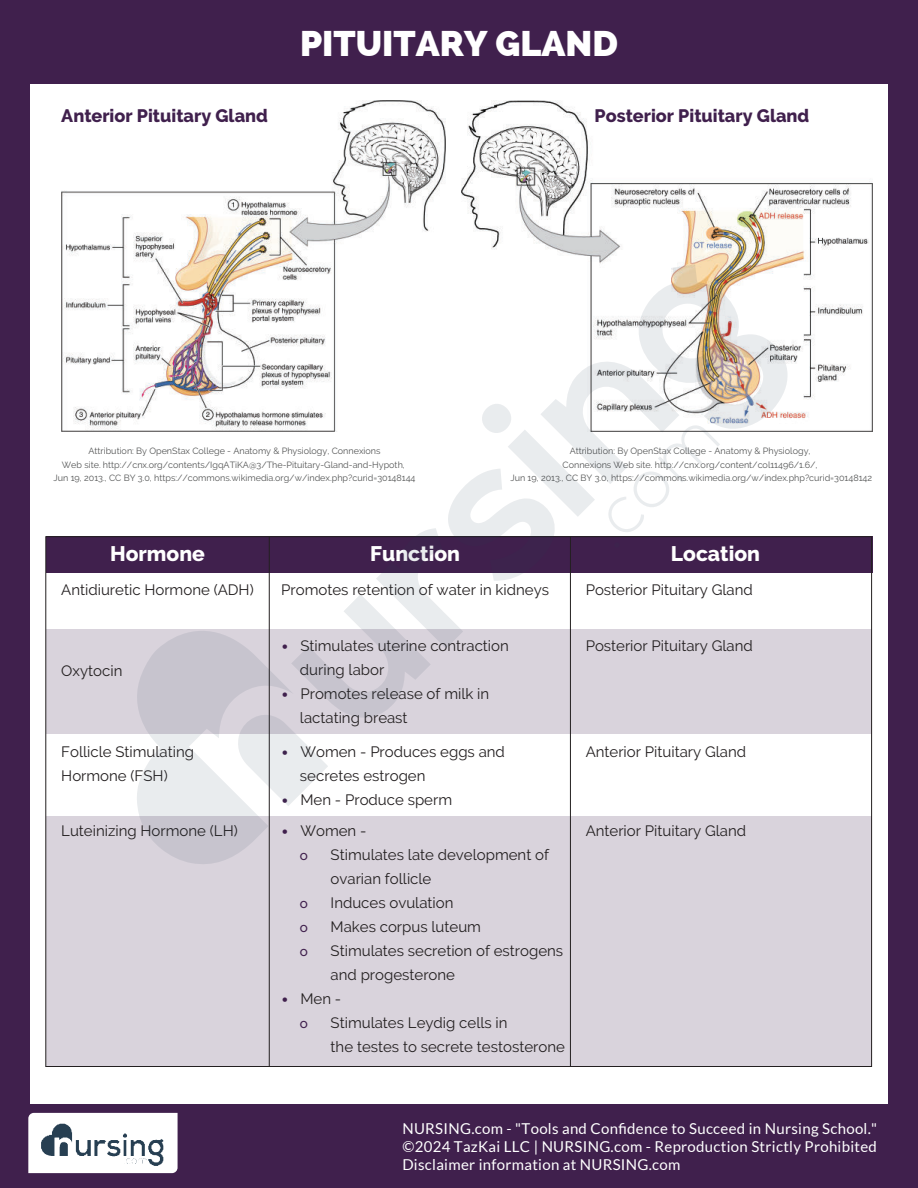
<style>
.page{position:relative;width:918px;height:1188px;background:#40204d}
.page>*{position:absolute;margin:0;border:0;box-sizing:border-box;transform-origin:0 0}
.t1{font:800 35.7px "Raleway";color:#fff}
.t2{font:800 21px "Raleway";color:#fff}
.t3{font:800 18px "Raleway";color:#40204d}
.t4{font:15px/24px "Raleway";color:#231f20}
.t5{font:15px/18px "Lato";letter-spacing:.02em;color:#fff;text-align:justify}
.t6{font:500 13.5px "Raleway";color:#40204d}
.t7{font:9px/13.5px "Raleway";color:#545555;text-align:center}
.s1{font-weight:700;font-size:21px;color:#40204d}
</style>
<div class="page">
<div style="left:30px;top:84px;width:858px;height:1020px;background:#fff"></div>
<img style="left:61px;top:100px;width:384px;height:332px">
<div style="left:46px;top:816px;width:826px;height:250px;background:#d9d3dc"></div>
<div style="left:46px;top:629px;width:826px;height:105px;background:#d9d3dc"></div>
<div style="left:46px;top:537px;width:826px;height:36px;background:#40204d"></div>
<hr style="left:269px;top:537px;width:1px;height:529px;background:#231f20">
<hr style="left:570px;top:537px;width:1px;height:529px;background:#231f20">
<img style="left:462px;top:100px;width:410px;height:332px">
<div style="left:28px;top:1113px;width:150px;height:60px;background:#fff"></div>
<img style="left:36px;top:1118px;width:134px;height:50px">
<svg style="left:137px;top:264px;width:651px;height:600px"></svg>
<p class="t3" style="left:61px;top:108px;width:208px">Anterior Pituitary Gland</p>
<h1 class="t1" style="left:300px;top:23px;width:319px">PITUITARY GLAND</h1>
<p class="t3" style="left:595px;top:108px;width:216px">Posterior Pituitary Gland</p>
<p class="t7" style="left:54px;top:445px;width:363px">Attribution: By OpenStax College - Anatomy &amp; Physiology, Connexions<br>Web site. http://cnx.org/contents/IgqATiKA@3/The-Pituitary-Gland-and-Hypoth,<br>Jun 19, 2013., CC BY 3.0, https://commons.wikimedia.org/w/index.php?curid=30148144</p>
<p class="t7" style="left:510px;top:445px;width:363px">Attribution: By OpenStax College - Anatomy &amp; Physiology,<br>Connexions Web site. http://cnx.org/content/col11496/1.6/,<br>Jun 19, 2013., CC BY 3.0, https://commons.wikimedia.org/w/index.php?curid=30148142</p>
<h2 class="t2" style="left:370px;top:546px;width:91px">Function</h2>
<h2 class="t2" style="left:110px;top:546px;width:96px">Hormone</h2>
<p class="t4" style="left:61px;top:579px;width:194px">Antidiuretic Hormone (ADH)</p>
<p class="t4" style="left:281px;top:579px;width:269px">Promotes retention of water in kidneys</p>
<h2 class="t2" style="left:671px;top:546px;width:91px">Location</h2>
<p class="t4" style="left:586px;top:579px;width:169px">Posterior Pituitary Gland</p>
<p class="t4" style="left:61px;top:660px;width:63px">Oxytocin</p>
<p class="t4" style="left:61px;top:741px;width:134px">Follicle Stimulating<br>Hormone (FSH)</p>
<p class="t4" style="left:61px;top:820px;width:178px">Luteinizing Hormone (LH)</p>
<p class="t4" style="left:300px;top:635px;width:210px;text-indent:-19px"><span class="s1">•</span> Stimulates uterine contraction during labor</p>
<p class="t4" style="left:300px;top:683px;width:191px;text-indent:-19px"><span class="s1">•</span> Promotes release of milk in lactating breast</p>
<p class="t4" style="left:300px;top:741px;width:207px;text-indent:-19px"><span class="s1">•</span> Women - Produces eggs and secretes estrogen</p>
<p class="t4" style="left:281px;top:789px;width:172px"><span class="s1">•</span> Men - Produce sperm</p>
<p class="t4" style="left:281px;top:820px;width:87px"><span class="s1">•</span> Women -</p>
<p class="t6" style="left:300px;top:847px;width:10px">o</p>
<p class="t4" style="left:331px;top:844px;width:220px">Stimulates late development of ovarian follicle</p>
<p class="t6" style="left:300px;top:895px;width:10px">o</p>
<p class="t4" style="left:331px;top:892px;width:124px">Induces ovulation</p>
<p class="t6" style="left:300px;top:919px;width:10px">o</p>
<p class="t4" style="left:331px;top:916px;width:152px">Makes corpus luteum</p>
<p class="t6" style="left:300px;top:943px;width:10px">o</p>
<p class="t4" style="left:331px;top:940px;width:234px">Stimulates secretion of estrogens and progesterone</p>
<p class="t4" style="left:281px;top:988px;width:62px"><span class="s1">•</span> Men -</p>
<p class="t6" style="left:300px;top:1015px;width:10px">o</p>
<p class="t4" style="left:331px;top:1012px;width:236px">Stimulates Leydig cells in<br>the testes to secrete testosterone</p>
<p class="t4" style="left:586px;top:635px;width:169px">Posterior Pituitary Gland</p>
<p class="t4" style="left:586px;top:741px;width:162px">Anterior Pituitary Gland</p>
<p class="t4" style="left:586px;top:820px;width:162px">Anterior Pituitary Gland</p>
<p class="t5" style="left:402px;top:1120px;width:476px">NURSING.com - "Tools and Confidence to Succeed in Nursing School." ©2024 TazKai LLC | NURSING.com - Reproduction Strictly Prohibited Disclaimer information at NURSING.com</p>
</div>
